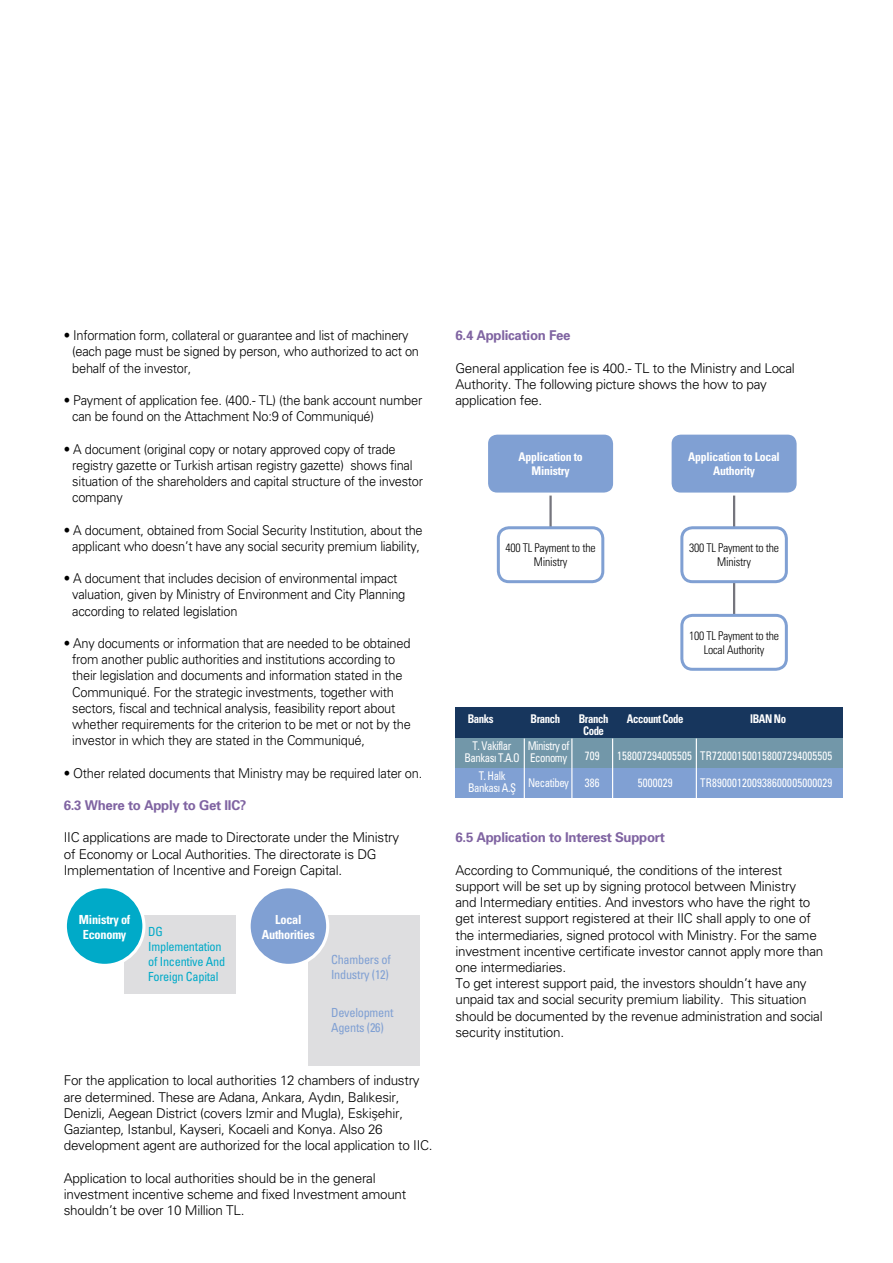
<style>
.page{position:relative;width:893px;height:1263px;background:#fff}
.page>*{position:absolute;margin:0;border:0;box-sizing:border-box;transform-origin:0 0}
.t1{font:13.5px/16.2px "Univers Light Tr";letter-spacing:-.02em;color:#000}
.t2{font:13.5px/16.2px "Univers Light Tr";letter-spacing:-.02em;color:#000;scale:.95 1}
.t3{font:13.5px "Univers Bold Tr";letter-spacing:-.02em;color:#8064a2}
.t4{font:12.6px/15px "Univers Condensed Tr";letter-spacing:-.02em;color:#00aac8}
.t5{font:12.6px/15px "Univers Condensed Tr";letter-spacing:-.02em;color:#80a0d3}
.t6{font:12.6px/15px "Univers Cond Bd Tr";letter-spacing:-.02em;color:#fff;text-align:center}
.t7{font:12px/14.4px "Univers Cond Light Tr";letter-spacing:-.02em;color:#000;text-align:center}
.t8{font:12px "Univers Condensed Tr";letter-spacing:.02em;color:#fff;scale:.9 1}
.t9{font:12px/12px "Univers Condensed Tr";letter-spacing:-.04em;color:#fff;scale:.9 1}
.t10{font:12px/14.4px "Univers Cond Bd Tr";letter-spacing:-.02em;color:#fff;text-align:center}
.t11{font:12px/12px "Univers Cond Bd Tr";letter-spacing:-.04em;color:#fff;text-align:center;scale:.9 1}
.t12{font:12px "Univers Cond Bd Tr";letter-spacing:-.02em;color:#fff;scale:.9 1}
</style>
<div class="page">
<div style="left:124px;top:915px;width:112px;height:78px;background:#dedee0"></div>
<div style="left:308px;top:915px;width:112px;height:150px;background:#dedee0"></div>
<div style="left:65px;top:887px;width:79px;height:78px;background:#00aac8;border-radius:50%"></div>
<div style="left:64px;top:885px;width:81px;height:82px;border:3px solid #fff;border-radius:50%"></div>
<div style="left:249px;top:887px;width:79px;height:78px;background:#80a0d3;border-radius:50%"></div>
<div style="left:248px;top:885px;width:81px;height:82px;border:3px solid #fff;border-radius:50%"></div>
<div style="left:455px;top:708px;width:387px;height:33px;background:#17365d"></div>
<div style="left:455px;top:738px;width:387px;height:30px;background:#7297a9"></div>
<div style="left:455px;top:768px;width:387px;height:30px;background:#80a0d3"></div>
<hr style="left:524px;top:738px;width:1px;height:63px;background:#fff">
<hr style="left:571px;top:738px;width:1px;height:63px;background:#fff">
<hr style="left:612px;top:738px;width:1px;height:63px;background:#fff">
<hr style="left:696px;top:738px;width:1px;height:63px;background:#fff">
<hr style="left:549px;top:489px;width:3px;height:44px;background:#75757d">
<hr style="left:733px;top:489px;width:2px;height:136px;background:#75757d">
<div style="left:487px;top:433px;width:128px;height:61px;background:#80a0d3;border-radius:11px"></div>
<div style="left:485px;top:432px;width:131px;height:64px;border:3px solid #fff;border-radius:11px"></div>
<div style="left:670px;top:433px;width:128px;height:61px;background:#80a0d3;border-radius:11px"></div>
<div style="left:669px;top:432px;width:131px;height:64px;border:3px solid #fff;border-radius:11px"></div>
<div style="left:682px;top:528px;width:104px;height:54px;background:#fff;border-radius:11px"></div>
<div style="left:680px;top:526px;width:108px;height:57px;border:3px solid #80a0d3;border-radius:11px"></div>
<div style="left:682px;top:615px;width:104px;height:54px;background:#fff;border-radius:11px"></div>
<div style="left:680px;top:614px;width:108px;height:57px;border:3px solid #80a0d3;border-radius:11px"></div>
<div style="left:498px;top:528px;width:105px;height:54px;background:#fff;border-radius:11px"></div>
<div style="left:497px;top:526px;width:107px;height:57px;border:3px solid #80a0d3;border-radius:11px"></div>
<p class="t2" style="left:72px;top:327px;width:366px;text-indent:-9px">• Information form, collateral or guarantee and list of machinery (each page must be signed by person, who authorized to act on behalf of the investor,</p>
<p class="t2" style="left:72px;top:392px;width:370px;text-indent:-9px">• Payment of application fee. (400.- TL) (the bank account number can be found on the Attachment No:9 of Communiqué)</p>
<p class="t2" style="left:72px;top:440px;width:371px;text-indent:-9px">• A document (original copy or notary approved copy of trade registry gazette or Turkish artisan registry gazette) shows final situation of the shareholders and capital structure of the investor company</p>
<p class="t2" style="left:64px;top:521px;width:379px;text-align:center">• A document, obtained from Social Security Institution, about the applicant who doesn’t have any social security premium liability,</p>
<p class="t2" style="left:72px;top:570px;width:352px;text-indent:-9px">• A document that includes decision of environmental impact valuation, given by Ministry of Environment and City Planning according to related legislation</p>
<p class="t2" style="left:72px;top:635px;width:358px;text-indent:-9px">• Any documents or information that are needed to be obtained from another public authorities and institutions according to their legislation and documents and information stated in the Communiqué. For the strategic investments, together with sectors, fiscal and technical analysis, feasibility report about whether requirements for the criterion to be met or not by the investor in which they are stated in the Communiqué,</p>
<p class="t2" style="left:64px;top:764px;width:379px">• Other related documents that Ministry may be required later on.</p>
<p class="t3" style="left:64px;top:796px;width:184px">6.3 Where to Apply to Get IIC?</p>
<p class="t1" style="left:64px;top:829px;width:337px">IIC applications are made to Directorate under the Ministry of Economy or Local Authorities. The directorate is DG<br>Implementation of Incentive and Foreign Capital.</p>
<p class="t6" style="left:79px;top:912px;width:53px">Ministry of<br>Economy</p>
<p class="t4" style="left:148px;top:924px;width:78px">DG<br>Implementation of Incentive And<br>Foreign Capital</p>
<p class="t6" style="left:262px;top:912px;width:54px">Local<br>Authorities</p>
<p class="t5" style="left:331px;top:952px;width:61px">Chambers of<br>Industry (12)</p>
<p class="t5" style="left:331px;top:1004px;width:64px">Development<br>Agents (26)</p>
<p class="t1" style="left:64px;top:1072px;width:370px">For the application to local authorities 12 chambers of industry are determined. These are Adana, Ankara, Aydın, Balıkesir, Denizli, Aegean District (covers Izmir and Mugla), Eskişehir, Gaziantep, Istanbul, Kayseri, Kocaeli and Konya. Also 26 development agent are authorized for the local application to IIC.</p>
<p class="t1" style="left:64px;top:1169px;width:344px">Application to local authorities should be in the general investment incentive scheme and fixed Investment amount shouldn’t be over 10 Million TL.</p>
<p class="t3" style="left:455px;top:327px;width:117px">6.4 Application Fee</p>
<p class="t1" style="left:455px;top:359px;width:341px">General application fee is 400.- TL to the Ministry and Local<br>Authority. The following picture shows the how to pay application fee.</p>
<p class="t10" style="left:518px;top:449px;width:66px">Application to<br>Ministry</p>
<p class="t7" style="left:506px;top:540px;width:91px">400 TL Payment to the<br>Ministry</p>
<p class="t10" style="left:688px;top:449px;width:93px">Application to Local<br>Authority</p>
<p class="t7" style="left:689px;top:540px;width:91px">300 TL Payment to the<br>Ministry</p>
<p class="t7" style="left:689px;top:628px;width:91px">100 TL Payment to the<br>Local Authority</p>
<p class="t12" style="left:530px;top:712px;width:34px">Branch</p>
<p class="t11" style="left:579px;top:713px;width:34px">Branch<br>Code</p>
<p class="t11" style="left:627px;top:713px;width:64px">Account Code</p>
<p class="t12" style="left:750px;top:712px;width:41px">IBAN No</p>
<p class="t12" style="left:468px;top:712px;width:30px">Banks</p>
<p class="t9" style="left:464px;top:740px;width:63px;text-align:center">T. Vakiflar<br>Bankası T.A.O</p>
<p class="t9" style="left:528px;top:740px;width:48px">Ministry of<br>Economy</p>
<p class="t9" style="left:468px;top:769px;width:114px;text-indent:11px">T. Halk<br>Bankası A.Ş Necatibey</p>
<p class="t8" style="left:585px;top:775px;width:18px">386</p>
<p class="t8" style="left:700px;top:748px;width:148px">TR720001500158007294005505</p>
<p class="t8" style="left:585px;top:748px;width:18px">709</p>
<p class="t8" style="left:617px;top:748px;width:85px">158007294005505</p>
<p class="t8" style="left:700px;top:775px;width:148px">TR890001200938600005000029</p>
<p class="t8" style="left:638px;top:775px;width:40px">5000029</p>
<p class="t3" style="left:455px;top:829px;width:211px">6.5 Application to Interest Support</p>
<p class="t1" style="left:455px;top:861px;width:369px">According to Communiqué, the conditions of the interest support will be set up by signing protocol between Ministry<br>and Intermediary entities. And investors who have the right to get interest support registered at their IIC shall apply to one of the intermediaries, signed protocol with Ministry. For the same investment incentive certificate investor cannot apply more than one intermediaries.<br>To get interest support paid, the investors shouldn’t have any unpaid tax and social security premium liability. This situation should be documented by the revenue administration and social security institution.</p>
</div>
